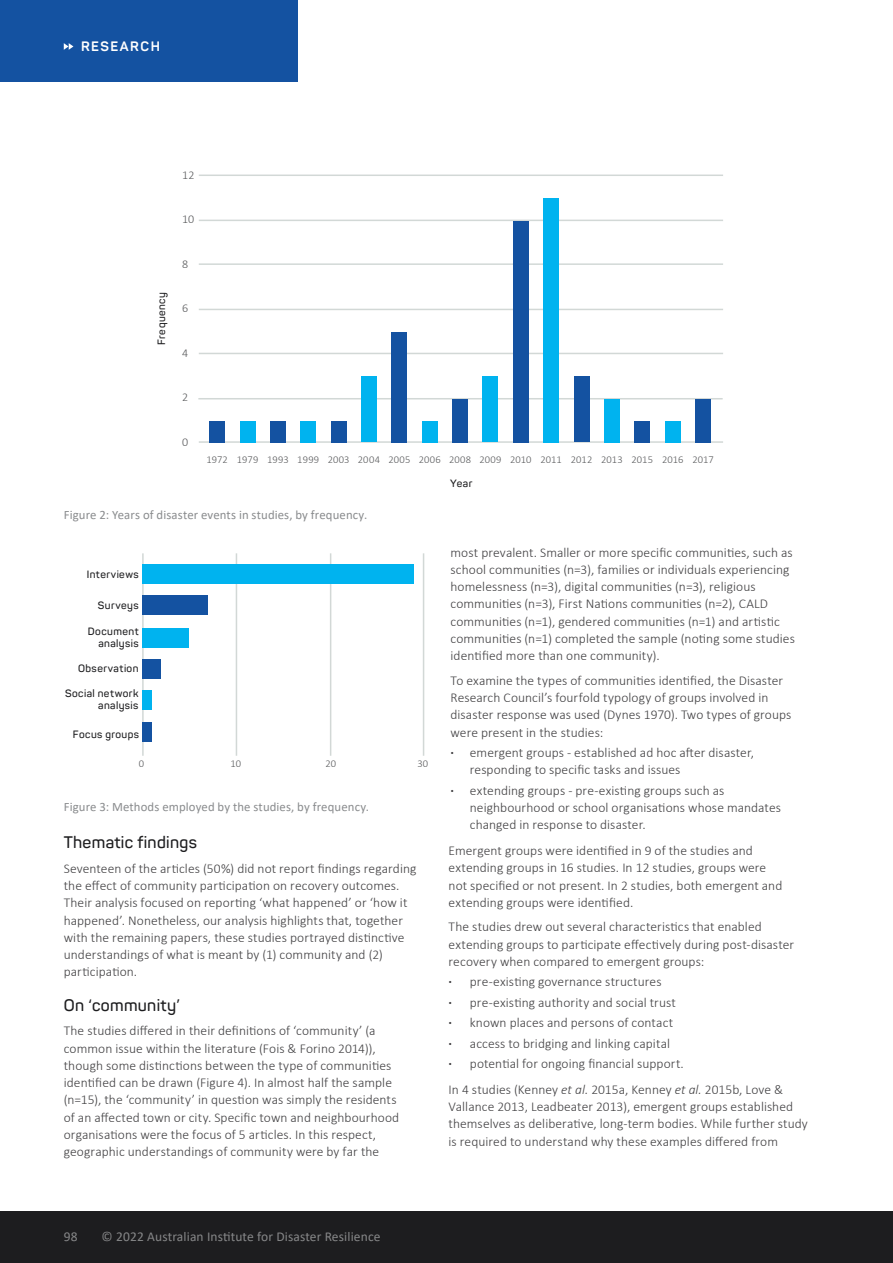
<style>
.page{position:relative;width:893px;height:1263px;background:#fff}
.page>*{position:absolute;margin:0;border:0;box-sizing:border-box;transform-origin:0 0}
.t1{font:600 16.5px "Panton";letter-spacing:.02em;color:#1d1d1f}
.t2{font:300 13.5px/17.2px "Calibri";letter-spacing:.005em;color:#414042}
.t3{font:13.5px "Calibri";letter-spacing:.01em;color:#868788}
.t4{font:700 13.5px "Panton";letter-spacing:.11em;color:#fff}
.t5{font:12.75px "Calibri";letter-spacing:.01em;color:#8a8c8e}
.t6{font:300 12px "Calibri";color:#58595b}
.t7{font:600 10.5px/12px "Panton";letter-spacing:.04em;color:#1d1d1f;text-align:right}
.t8{font:300 10.5px "Calibri";letter-spacing:.005em;color:#58595b}
.s1{font-weight:700}
.s2{font-style:italic}
</style>
<div class="page">
<div style="left:0;top:0;width:298px;height:81px;background:#1452a1"></div>
<svg style="left:64px;top:43px;width:9px;height:7px"></svg>
<div style="left:0;top:1212px;width:893px;height:51px;background:#1d1d1f"></div>
<hr style="left:199px;top:441px;width:524px;height:2px;background:#d2d8d6">
<hr style="left:198px;top:398px;width:525px;height:1px;background:#d2d8d6">
<hr style="left:199px;top:353px;width:524px;height:1px;background:#d2d8d6">
<hr style="left:199px;top:309px;width:524px;height:1px;background:#d2d8d6">
<hr style="left:199px;top:263px;width:524px;height:2px;background:#d2d8d6">
<hr style="left:199px;top:220px;width:524px;height:1px;background:#d2d8d6">
<hr style="left:199px;top:175px;width:524px;height:1px;background:#d2d8d6">
<div style="left:209px;top:421px;width:16px;height:21px;background:#1452a1"></div>
<div style="left:240px;top:421px;width:15px;height:21px;background:#00b3ef"></div>
<div style="left:270px;top:421px;width:16px;height:21px;background:#1452a1"></div>
<div style="left:300px;top:421px;width:16px;height:21px;background:#00b3ef"></div>
<div style="left:331px;top:421px;width:16px;height:21px;background:#1452a1"></div>
<div style="left:361px;top:376px;width:16px;height:66px;background:#00b3ef"></div>
<div style="left:391px;top:332px;width:16px;height:110px;background:#1452a1"></div>
<div style="left:422px;top:421px;width:16px;height:21px;background:#00b3ef"></div>
<div style="left:452px;top:399px;width:16px;height:43px;background:#1452a1"></div>
<div style="left:482px;top:376px;width:16px;height:66px;background:#00b3ef"></div>
<div style="left:513px;top:221px;width:16px;height:221px;background:#1452a1"></div>
<div style="left:543px;top:198px;width:16px;height:244px;background:#00b3ef"></div>
<div style="left:574px;top:376px;width:16px;height:66px;background:#1452a1"></div>
<div style="left:604px;top:399px;width:16px;height:43px;background:#00b3ef"></div>
<div style="left:634px;top:421px;width:16px;height:21px;background:#1452a1"></div>
<div style="left:665px;top:421px;width:16px;height:21px;background:#00b3ef"></div>
<div style="left:695px;top:399px;width:16px;height:43px;background:#1452a1"></div>
<hr style="left:236px;top:553px;width:1px;height:203px;background:#d2d8d6">
<hr style="left:142px;top:553px;width:2px;height:203px;background:#d2d8d6">
<hr style="left:330px;top:553px;width:1px;height:203px;background:#d2d8d6">
<hr style="left:423px;top:553px;width:1px;height:203px;background:#d2d8d6">
<div style="left:142px;top:564px;width:271px;height:19px;background:#00b3ef"></div>
<div style="left:142px;top:596px;width:66px;height:19px;background:#1452a1"></div>
<div style="left:142px;top:628px;width:47px;height:19px;background:#00b3ef"></div>
<div style="left:142px;top:660px;width:19px;height:19px;background:#1452a1"></div>
<div style="left:142px;top:690px;width:10px;height:19px;background:#00b3ef"></div>
<div style="left:142px;top:722px;width:10px;height:19px;background:#1452a1"></div>
<p class="t4" style="left:81px;top:38px;width:80px">RESEARCH</p>
<p class="t7" style="left:155px;top:345px;width:54px;rotate:-90deg">Frequency</p>
<p class="t6" style="left:182px;top:167px;width:14px">12</p>
<p class="t6" style="left:182px;top:212px;width:14px">10</p>
<p class="t6" style="left:182px;top:256px;width:8px">8</p>
<p class="t6" style="left:182px;top:301px;width:8px">6</p>
<p class="t6" style="left:182px;top:345px;width:8px">4</p>
<p class="t6" style="left:182px;top:390px;width:8px">2</p>
<p class="t6" style="left:182px;top:434px;width:8px">0</p>
<p class="t8" style="left:206px;top:452px;width:509px">1972 1979 1993 1999 2003 2004 2005 2006 2008 2009 2010 2011 2012 2013 2015 2016 2017</p>
<p class="t7" style="left:450px;top:477px;width:24px">Year</p>
<p class="t5" style="left:64px;top:505px;width:305px">Figure 2: Years of disaster events in studies, by frequency.</p>
<p class="t7" style="left:87px;top:569px;width:54px">Interviews</p>
<p class="t7" style="left:98px;top:599px;width:42px">Surveys</p>
<p class="t7" style="left:88px;top:625px;width:52px">Document analysis</p>
<p class="t7" style="left:78px;top:662px;width:62px">Observation</p>
<p class="t7" style="left:65px;top:687px;width:75px">Social network analysis</p>
<p class="t7" style="left:73px;top:729px;width:68px">Focus groups</p>
<p class="t8" style="left:139px;top:757px;width:7px">0</p>
<p class="t8" style="left:230px;top:757px;width:12px">10</p>
<p class="t8" style="left:326px;top:757px;width:12px">20</p>
<p class="t8" style="left:417px;top:757px;width:12px">30</p>
<p class="t5" style="left:64px;top:798px;width:307px">Figure 3: Methods employed by the studies, by frequency.</p>
<p class="t1" style="left:64px;top:832px;width:135px">Thematic findings</p>
<p class="t2" style="left:64px;top:859px;width:354px">Seventeen of the articles (50%) did not report findings regarding the effect of community participation on recovery outcomes.<br>Their analysis focused on reporting ‘what happened’ or ‘how it happened’. Nonetheless, our analysis highlights that, together with the remaining papers, these studies portrayed distinctive understandings of what is meant by (1) community and (2) participation.</p>
<p class="t1" style="left:64px;top:995px;width:118px">On ‘community’</p>
<p class="t2" style="left:64px;top:1022px;width:337px">The studies differed in their definitions of ‘community’ (a common issue within the literature (Fois &amp; Forino 2014)), though some distinctions between the type of communities identified can be drawn (Figure 4). In almost half the sample (n=15), the ‘community’ in question was simply the residents of an affected town or city. Specific town and neighbourhood organisations were the focus of 5 articles. In this respect, geographic understandings of community were by far the</p>
<p class="t2" style="left:450px;top:543px;width:346px">most prevalent. Smaller or more specific communities, such as school communities (n=3), families or individuals experiencing homelessness (n=3), digital communities (n=3), religious communities (n=3), First Nations communities (n=2), CALD communities (n=1), gendered communities (n=1) and artistic communities (n=1) completed the sample (noting some studies identified more than one community).</p>
<p class="t2" style="left:450px;top:672px;width:342px">To examine the types of communities identified, the Disaster Research Council’s fourfold typology of groups involved in disaster response was used (Dynes 1970). Two types of groups were present in the studies:</p>
<p class="t2" style="left:470px;top:744px;width:286px;text-indent:-19px"><span class="s1">·</span> emergent groups - established ad hoc after disaster, responding to specific tasks and issues</p>
<p class="t2" style="left:470px;top:781px;width:313px;text-indent:-19px"><span class="s1">·</span> extending groups - pre-existing groups such as neighbourhood or school organisations whose mandates changed in response to disaster.</p>
<p class="t2" style="left:449px;top:842px;width:335px">Emergent groups were identified in 9 of the studies and extending groups in 16 studies. In 12 studies, groups were not specified or not present. In 2 studies, both emergent and extending groups were identified.</p>
<p class="t2" style="left:449px;top:918px;width:347px">The studies drew out several characteristics that enabled extending groups to participate effectively during post-disaster recovery when compared to emergent groups:</p>
<p class="t2" style="left:449px;top:971px;width:237px;line-height:20.4px"><span class="s1">·</span> pre-existing governance structures<br><span class="s1">·</span> pre-existing authority and social trust<br><span class="s1">·</span> known places and persons of contact<br><span class="s1">·</span> access to bridging and linking capital<br><span class="s1">·</span> potential for ongoing financial support.</p>
<p class="t2" style="left:449px;top:1081px;width:361px">In 4 studies (Kenney <span class="s2">et al.</span> 2015a, Kenney <span class="s2">et al.</span> 2015b, Love &amp; Vallance 2013, Leadbeater 2013), emergent groups established themselves as deliberative, long-term bodies. While further study is required to understand why these examples differed from</p>
<p class="t3" style="left:64px;top:1227px;width:15px">98</p>
<p class="t3" style="left:102px;top:1227px;width:280px">© 2022 Australian Institute for Disaster Resilience</p>
</div>
